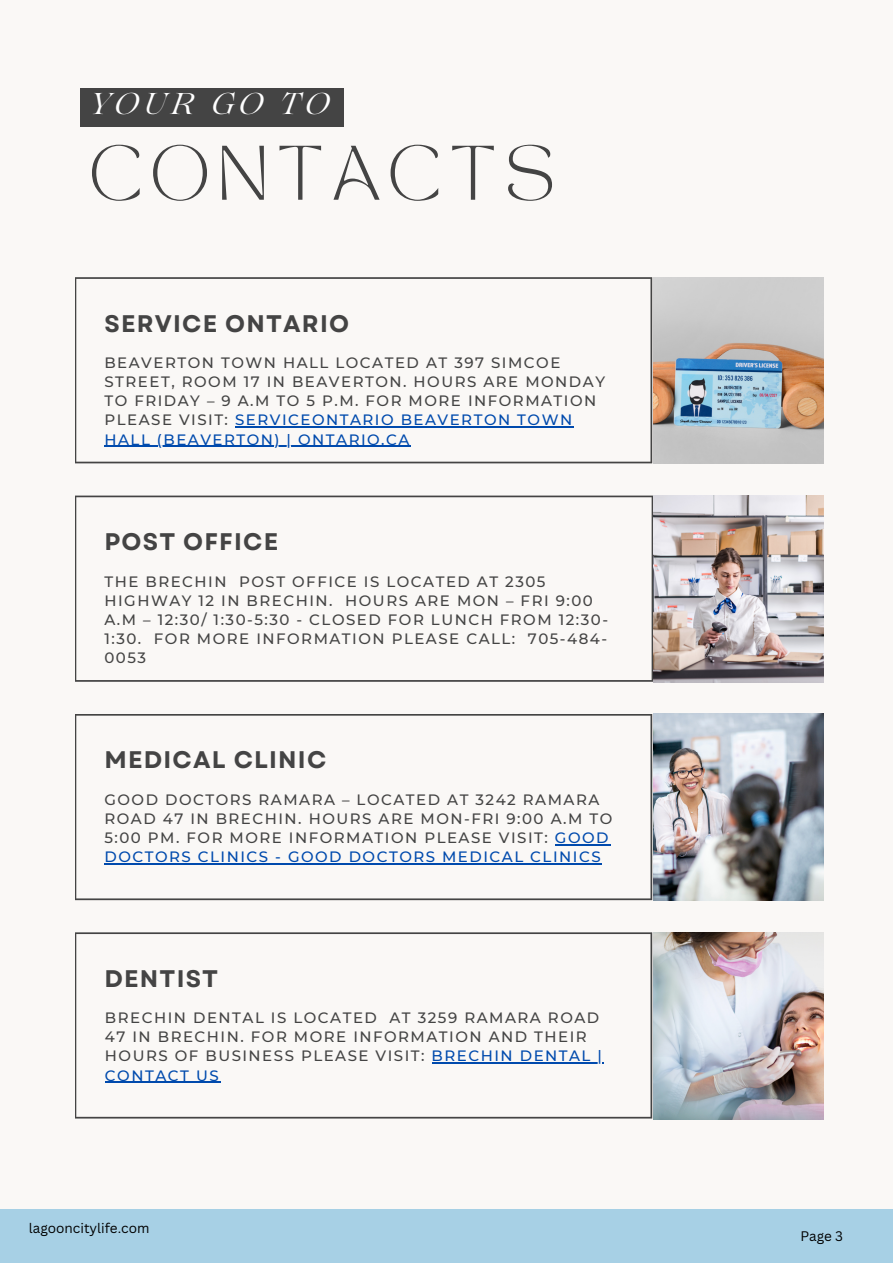
<style>
.page{position:relative;width:893px;height:1264px;background:#fff}
.page>*{position:absolute;margin:0;border:0;box-sizing:border-box;transform-origin:0 0}
.t1{font:54px "TAN MON CHERI Regular";letter-spacing:.15em;color:#444}
.t2{font:italic 30px "Lovelace";letter-spacing:.15em;color:#fff}
.t3{font:700 24px "Garet";letter-spacing:.05em;color:#444}
.t4{font:500 15px/19px "Montserrat";letter-spacing:.1em;color:#444}
.t5{font:13.5px "Canva Sans";color:#000}
.s1{color:#004aad}
</style>
<div class="page">
<div style="left:0;top:0;width:892px;height:1262px;background:#faf8f6"></div>
<svg style="left:75px;top:277px;width:577px;height:186px"></svg>
<svg style="left:75px;top:714px;width:577px;height:186px"></svg>
<svg style="left:75px;top:495px;width:578px;height:186px"></svg>
<svg style="left:75px;top:932px;width:577px;height:186px"></svg>
<img style="left:653px;top:277px;width:170px;height:187px">
<img style="left:653px;top:714px;width:170px;height:186px">
<img style="left:653px;top:495px;width:170px;height:187px">
<img style="left:653px;top:932px;width:170px;height:186px">
<div style="left:80px;top:88px;width:263px;height:39px;background:#444"></div>
<hr style="left:235px;top:426px;width:338px;height:2px;background:#004aad">
<hr style="left:104px;top:445px;width:307px;height:2px;background:#004aad">
<hr style="left:555px;top:844px;width:55px;height:1px;background:#004aad">
<hr style="left:104px;top:863px;width:498px;height:1px;background:#004aad">
<hr style="left:431px;top:1062px;width:172px;height:1px;background:#004aad">
<hr style="left:105px;top:1081px;width:115px;height:1px;background:#004aad">
<div style="left:0;top:1208px;width:892px;height:54px;background:#a7d0e5"></div>
<h2 class="t2" style="left:89px;top:93px;width:241px">YOUR GO TO</h2>
<h1 class="t1" style="left:89px;top:145px;width:466px">CONTACTS</h1>
<h3 class="t3" style="left:104px;top:306px;width:246px">SERVICE ONTARIO</h3>
<p class="t4" style="left:104px;top:353px;width:502px">BEAVERTON TOWN HALL LOCATED AT 397 SIMCOE STREET, ROOM 17 IN BEAVERTON. HOURS ARE MONDAY TO FRIDAY – 9 A.M TO 5 P.M. FOR MORE INFORMATION PLEASE VISIT: <span class="s1">SERVICEONTARIO BEAVERTON TOWN HALL (BEAVERTON) | ONTARIO.CA</span></p>
<h3 class="t3" style="left:104px;top:524px;width:175px">POST OFFICE</h3>
<p class="t4" style="left:104px;top:571px;width:505px">THE BRECHIN POST OFFICE IS LOCATED AT 2305<br>HIGHWAY 12 IN BRECHIN. HOURS ARE MON – FRI 9:00<br>A.M – 12:30/ 1:30-5:30 - CLOSED FOR LUNCH FROM 12:30- 1:30. FOR MORE INFORMATION PLEASE CALL: 705-484- 0053</p>
<h3 class="t3" style="left:104px;top:742px;width:223px">MEDICAL CLINIC</h3>
<p class="t4" style="left:104px;top:790px;width:509px">GOOD DOCTORS RAMARA – LOCATED AT 3242 RAMARA ROAD 47 IN BRECHIN. HOURS ARE MON-FRI 9:00 A.M TO 5:00 PM. FOR MORE INFORMATION PLEASE VISIT: <span class="s1">GOOD DOCTORS CLINICS - GOOD DOCTORS MEDICAL CLINICS</span></p>
<h3 class="t3" style="left:104px;top:961px;width:115px">DENTIST</h3>
<p class="t4" style="left:105px;top:1008px;width:498px">BRECHIN DENTAL IS LOCATED AT 3259 RAMARA ROAD 47 IN BRECHIN. FOR MORE INFORMATION AND THEIR HOURS OF BUSINESS PLEASE VISIT: <span class="s1">BRECHIN DENTAL | CONTACT US</span></p>
<p class="t5" style="left:29px;top:1218px;width:122px">lagooncitylife.com</p>
<p class="t5" style="left:800px;top:1226px;width:44px">Page 3</p>
</div>
